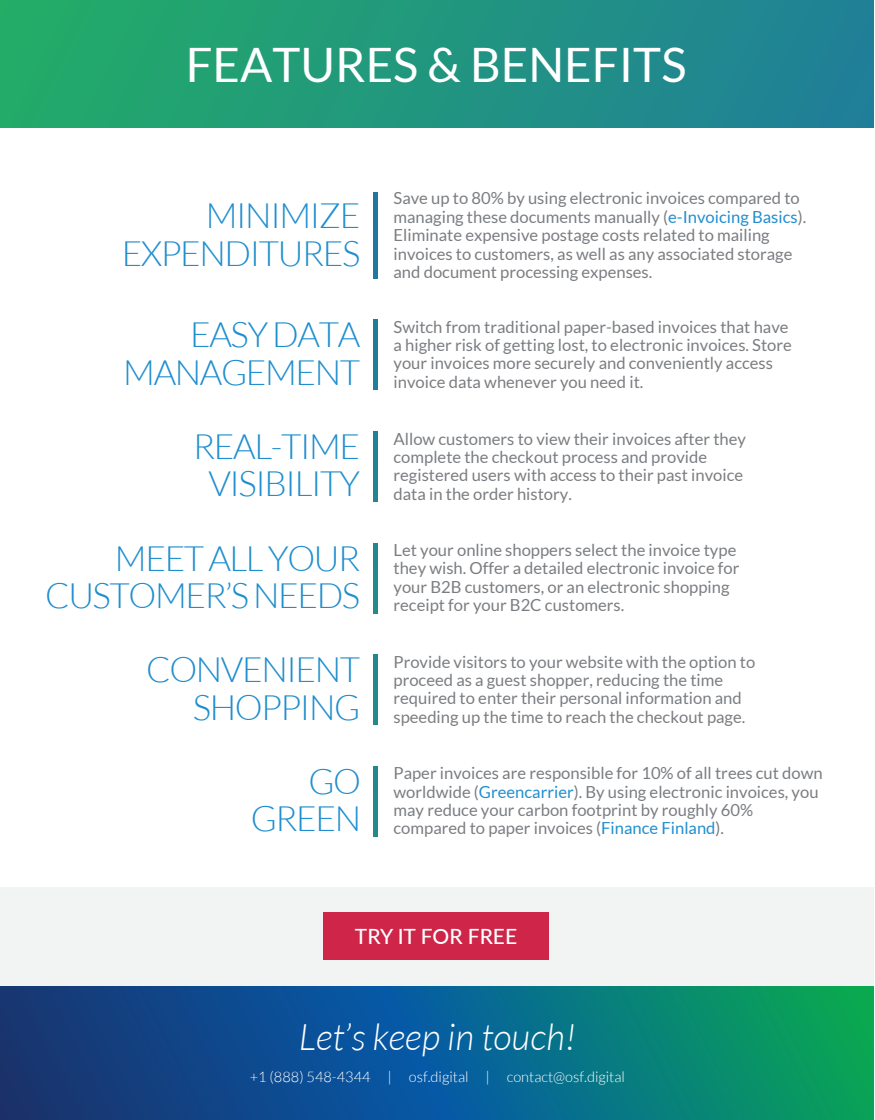
<style>
.page{position:relative;width:875px;height:1120px;background:#fff}
.page>*{position:absolute;margin:0;border:0;box-sizing:border-box;transform-origin:0 0}
.t1{font:47.51px "Lato";color:#fff}
.t2{font:italic 300 36.66px "Lato";color:#fff}
.t3{font:300 35px/37.4px "Lato";letter-spacing:-.04em;color:#1f8ece;text-align:right}
.t4{font:500 21px "Lato";color:#fff}
.t5{font:16.62px/18.4px "Lato";color:#7a7d81}
.t6{font:300 14.61px "Lato";color:#fff}
.s1{color:#218ece}
</style>
<div class="page">
<div style="left:0;top:0;width:874px;height:128px;background:linear-gradient(to right,#23ac67,#207f98)"></div>
<svg style="left:0;top:986px;width:874px;height:134px;background:#0b6481"></svg>
<div style="left:0;top:887px;width:874px;height:98px;background:#f2f3f3"></div>
<div style="left:323px;top:913px;width:226px;height:47px;background:#ce2548"></div>
<hr style="left:374px;top:193px;width:3px;height:85px;background:#2077a1">
<hr style="left:374px;top:320px;width:3px;height:70px;background:#207d9a">
<hr style="left:374px;top:431px;width:3px;height:70px;background:#208393">
<hr style="left:374px;top:543px;width:3px;height:70px;background:#218a8c">
<hr style="left:374px;top:655px;width:3px;height:70px;background:#218a8c">
<hr style="left:374px;top:766px;width:3px;height:70px;background:#218a8c">
<h1 class="t1" style="left:186px;top:38px;width:502px">FEATURES &amp; BENEFITS</h1>
<h3 class="t3" style="left:122px;top:197px;width:240px">MINIMIZE<br>EXPENDITURES</h3>
<p class="t5" style="left:394px;top:189px;width:414px">Save up to 80% by using electronic invoices compared to managing these documents manually (<span class="s1">e-Invoicing Basics</span>).<br>Eliminate expensive postage costs related to mailing invoices to customers, as well as any associated storage and document processing expenses.</p>
<h3 class="t3" style="left:123px;top:316px;width:239px">EASY DATA<br>MANAGEMENT</h3>
<p class="t5" style="left:394px;top:317px;width:400px">Switch from traditional paper-based invoices that have a higher risk of getting lost, to electronic invoices. Store your invoices more securely and conveniently access invoice data whenever you need it.</p>
<h3 class="t3" style="left:193px;top:428px;width:169px;text-align:center">REAL-TIME<br>VISIBILITY</h3>
<p class="t5" style="left:394px;top:429px;width:354px">Allow customers to view their invoices after they complete the checkout process and provide registered users with access to their past invoice data in the order history.</p>
<h3 class="t3" style="left:45px;top:539px;width:317px">MEET ALL YOUR<br>CUSTOMER’S NEEDS</h3>
<p class="t5" style="left:394px;top:541px;width:347px">Let your online shoppers select the invoice type they wish. Offer a detailed electronic invoice for your B2B customers, or an electronic shopping receipt for your B2C customers.</p>
<h3 class="t3" style="left:146px;top:651px;width:216px">CONVENIENT<br>SHOPPING</h3>
<p class="t5" style="left:394px;top:652px;width:363px">Provide visitors to your website with the option to proceed as a guest shopper, reducing the time required to enter their personal information and speeding up the time to reach the checkout page.</p>
<h3 class="t3" style="left:251px;top:763px;width:112px">GO<br>GREEN</h3>
<p class="t5" style="left:394px;top:764px;width:431px">Paper invoices are responsible for 10% of all trees cut down worldwide (<span class="s1">Greencarrier</span>). By using electronic invoices, you may reduce your carbon footprint by roughly 60% compared to paper invoices (<span class="s1">Finance Finland</span>).</p>
<p class="t4" style="left:355px;top:921px;width:164px">TRY IT FOR FREE</p>
<h2 class="t2" style="left:299px;top:1017px;width:278px">Let’s keep in touch!</h2>
<p class="t6" style="left:250px;top:1069px;width:377px">+1 (888) 548-4344 | osf.digital | contact@osf.digital</p>
</div>
